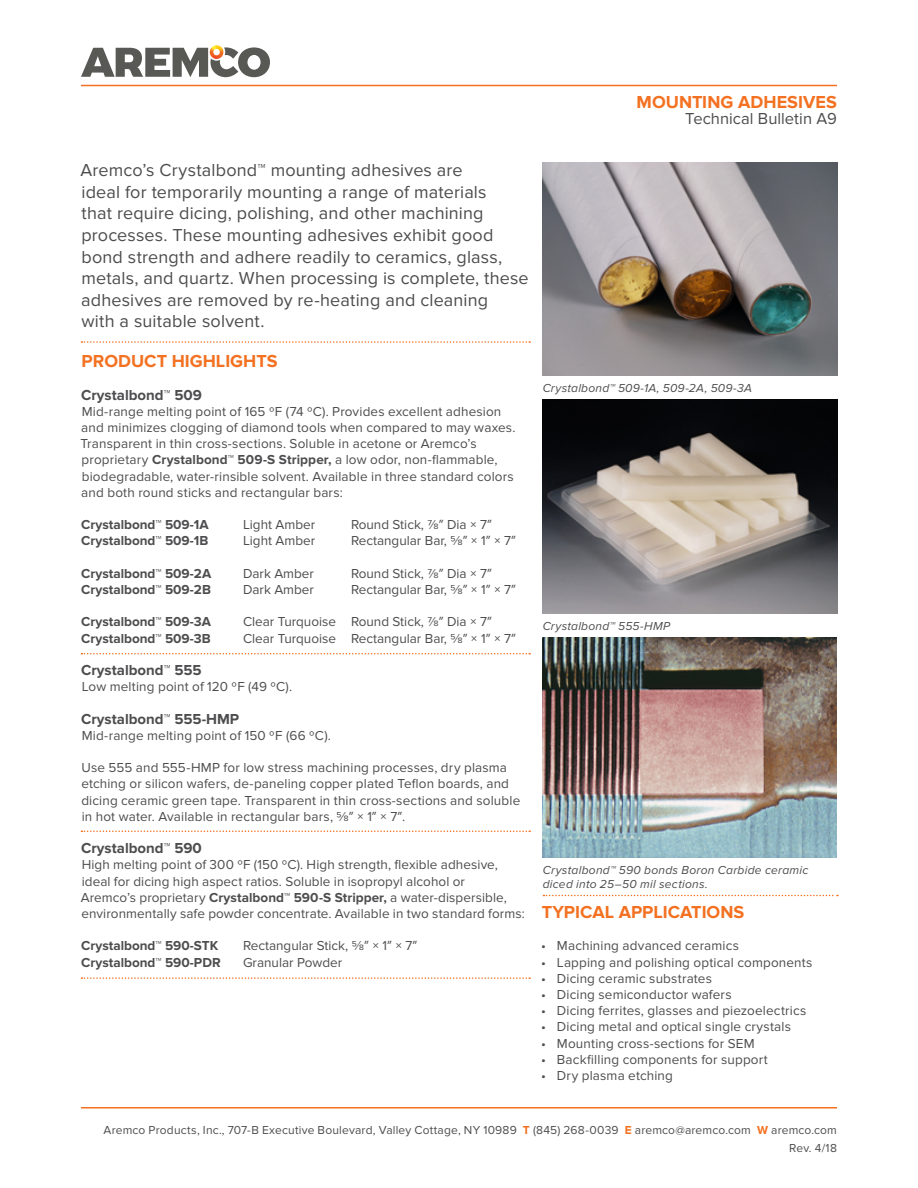
<style>
.page{position:relative;width:918px;height:1188px;background:#fff}
.page>*{position:absolute;margin:0;border:0;box-sizing:border-box;transform-origin:0 0}
.t1{font:18px/21.6px "Proxima Nova";letter-spacing:.01em;color:#4d4d4f}
.t2{font:700 18px "Proxima Nova";color:#f37121}
.t3{font:16.5px "Proxima Nova";color:#4d4d4f}
.t4{font:700 15px "Proxima Nova";color:#4d4d4f}
.t5{font:13.5px/16.2px "Proxima Nova";letter-spacing:.01em;color:#4d4d4f}
.t6{font:700 13.5px "Proxima Nova";color:#4d4d4f}
.t7{font:12px/17.7px "Proxima Nova";letter-spacing:.015em;color:#4d4d4f;text-align:right}
.t8{font:italic 12px/14.4px "Proxima Nova";letter-spacing:.02em;color:#4d4d4f}
.s1{font-weight:700}
.s2{font-family:"Myriad Pro"}
.s3{font-weight:700;color:#f37121}
</style>
<div class="page">
<hr style="left:81px;top:85px;width:756px;height:1px;background:#f37121">
<hr style="left:81px;top:1107px;width:756px;height:1px;background:#f37121">
<svg style="left:543px;top:895px;width:295px;height:1px"></svg>
<svg style="left:81px;top:341px;width:449px;height:2px"></svg>
<svg style="left:81px;top:653px;width:449px;height:1px"></svg>
<svg style="left:81px;top:831px;width:449px;height:1px"></svg>
<svg style="left:81px;top:977px;width:449px;height:2px"></svg>
<img style="left:543px;top:162px;width:294px;height:214px">
<img style="left:543px;top:400px;width:294px;height:213px">
<svg style="left:81px;top:45px;width:189px;height:32px"></svg>
<img style="left:543px;top:638px;width:293px;height:220px">
<h1 class="t2" style="left:637px;top:92px;width:202px">MOUNTING ADHESIVES</h1>
<p class="t3" style="left:685px;top:109px;width:153px">Technical Bulletin A9</p>
<p class="t1" style="left:80px;top:160px;width:450px">Aremco’s Crystalbond™ mounting adhesives are<br>ideal for temporarily mounting a range of materials<br>that require dicing, polishing, and other machining processes. These mounting adhesives exhibit good bond strength and adhere readily to ceramics, glass, metals, and quartz. When processing is complete, these adhesives are removed by re-heating and cleaning<br>with a suitable solvent.</p>
<h1 class="t2" style="left:82px;top:351px;width:197px">PRODUCT HIGHLIGHTS</h1>
<p class="t4" style="left:81px;top:386px;width:122px">Crystalbond™ 509</p>
<p class="t5" style="left:80px;top:403px;width:437px">Mid-range melting point of 165 ºF (74 ºC). Provides excellent adhesion and minimizes clogging of diamond tools when compared to may waxes.<br>Transparent in thin cross-sections. Soluble in acetone or Aremco’s proprietary <span class="s1">Crystalbond™ 509-S Stripper,</span> a low odor, non-flammable, biodegradable, water-rinsible solvent. Available in three standard colors and both round sticks and rectangular bars:</p>
<p class="t6" style="left:81px;top:517px;width:129px">Crystalbond™ 509-1A</p>
<p class="t5" style="left:243px;top:517px;width:74px">Light Amber</p>
<p class="t5" style="left:351px;top:517px;width:143px">Round Stick, ⅞<span class="s2">”</span> Dia × 7<span class="s2">”</span></p>
<p class="t6" style="left:81px;top:533px;width:129px">Crystalbond™ 509-1B</p>
<p class="t5" style="left:243px;top:533px;width:74px">Light Amber</p>
<p class="t5" style="left:351px;top:533px;width:166px">Rectangular Bar, ⅝<span class="s2">”</span> × 1<span class="s2">”</span> × 7<span class="s2">”</span></p>
<p class="t6" style="left:81px;top:566px;width:131px">Crystalbond™ 509-2A</p>
<p class="t5" style="left:243px;top:565px;width:73px">Dark Amber</p>
<p class="t5" style="left:351px;top:565px;width:143px">Round Stick, ⅞<span class="s2">”</span> Dia × 7<span class="s2">”</span></p>
<p class="t6" style="left:81px;top:582px;width:131px">Crystalbond™ 509-2B</p>
<p class="t5" style="left:243px;top:582px;width:73px">Dark Amber</p>
<p class="t5" style="left:351px;top:582px;width:166px">Rectangular Bar, ⅝<span class="s2">”</span> × 1<span class="s2">”</span> × 7<span class="s2">”</span></p>
<p class="t6" style="left:81px;top:614px;width:131px">Crystalbond™ 509-3A</p>
<p class="t5" style="left:243px;top:614px;width:251px">Clear Turquoise Round Stick, ⅞<span class="s2">”</span> Dia × 7<span class="s2">”</span></p>
<p class="t6" style="left:81px;top:630px;width:131px">Crystalbond™ 509-3B</p>
<p class="t5" style="left:243px;top:630px;width:274px">Clear Turquoise Rectangular Bar, ⅝<span class="s2">”</span> × 1<span class="s2">”</span> × 7<span class="s2">”</span></p>
<p class="t4" style="left:81px;top:661px;width:122px">Crystalbond™ 555</p>
<p class="t5" style="left:82px;top:679px;width:212px">Low melting point of 120 ºF (49 ºC).</p>
<p class="t4" style="left:81px;top:710px;width:160px">Crystalbond™ 555-HMP</p>
<p class="t5" style="left:82px;top:727px;width:251px">Mid-range melting point of 150 ºF (66 ºC).</p>
<p class="t5" style="left:81px;top:760px;width:440px">Use 555 and 555-HMP for low stress machining processes, dry plasma etching or silicon wafers, de-paneling copper plated Teflon boards, and dicing ceramic green tape. Transparent in thin cross-sections and soluble in hot water. Available in rectangular bars, ⅝<span class="s2">”</span> × 1<span class="s2">”</span> × 7<span class="s2">”</span>.</p>
<p class="t4" style="left:81px;top:840px;width:122px">Crystalbond™ 590</p>
<p class="t5" style="left:81px;top:857px;width:446px">High melting point of 300 ºF (150 ºC). High strength, flexible adhesive, ideal for dicing high aspect ratios. Soluble in isopropyl alcohol or<br>Aremco’s proprietary <span class="s1">Crystalbond™ 590-S Stripper,</span> a water-dispersible, environmentally safe powder concentrate. Available in two standard forms:</p>
<p class="t6" style="left:81px;top:938px;width:138px">Crystalbond™ 590-STK</p>
<p class="t5" style="left:243px;top:938px;width:176px">Rectangular Stick, ⅝<span class="s2">”</span> × 1<span class="s2">”</span> × 7<span class="s2">”</span></p>
<p class="t6" style="left:81px;top:954px;width:141px">Crystalbond™ 590-PDR</p>
<p class="t5" style="left:243px;top:954px;width:101px">Granular Powder</p>
<p class="t8" style="left:543px;top:381px;width:211px">Crystalbond™ 509-1A, 509-2A, 509-3A</p>
<p class="t8" style="left:543px;top:619px;width:129px">Crystalbond™ 555-HMP</p>
<p class="t8" style="left:543px;top:863px;width:267px">Crystalbond™ 590 bonds Boron Carbide ceramic diced into 25–50 mil sections.</p>
<h1 class="t2" style="left:542px;top:902px;width:204px">TYPICAL APPLICATIONS</h1>
<p class="t5" style="left:541px;top:938px;width:200px">• Machining advanced ceramics</p>
<p class="t5" style="left:541px;top:954px;width:273px">• Lapping and polishing optical components</p>
<p class="t5" style="left:541px;top:970px;width:172px">• Dicing ceramic substrates</p>
<p class="t5" style="left:541px;top:987px;width:192px">• Dicing semiconductor wafers</p>
<p class="t5" style="left:541px;top:1003px;width:267px">• Dicing ferrites, glasses and piezoelectrics</p>
<p class="t5" style="left:541px;top:1019px;width:251px">• Dicing metal and optical single crystals</p>
<p class="t5" style="left:541px;top:1035px;width:215px">• Mounting cross-sections for SEM</p>
<p class="t5" style="left:541px;top:1051px;width:228px">• Backfilling components for support</p>
<p class="t5" style="left:541px;top:1068px;width:133px">• Dry plasma etching</p>
<p class="t7" style="left:104px;top:1121px;width:735px">Aremco Products, Inc., 707-B Executive Boulevard, Valley Cottage, NY 10989 <span class="s3">T</span> (845) 268-0039 <span class="s3">E</span> aremco@aremco.com <span class="s3">W</span> aremco.com<br>Rev. 4/18</p>
</div>
